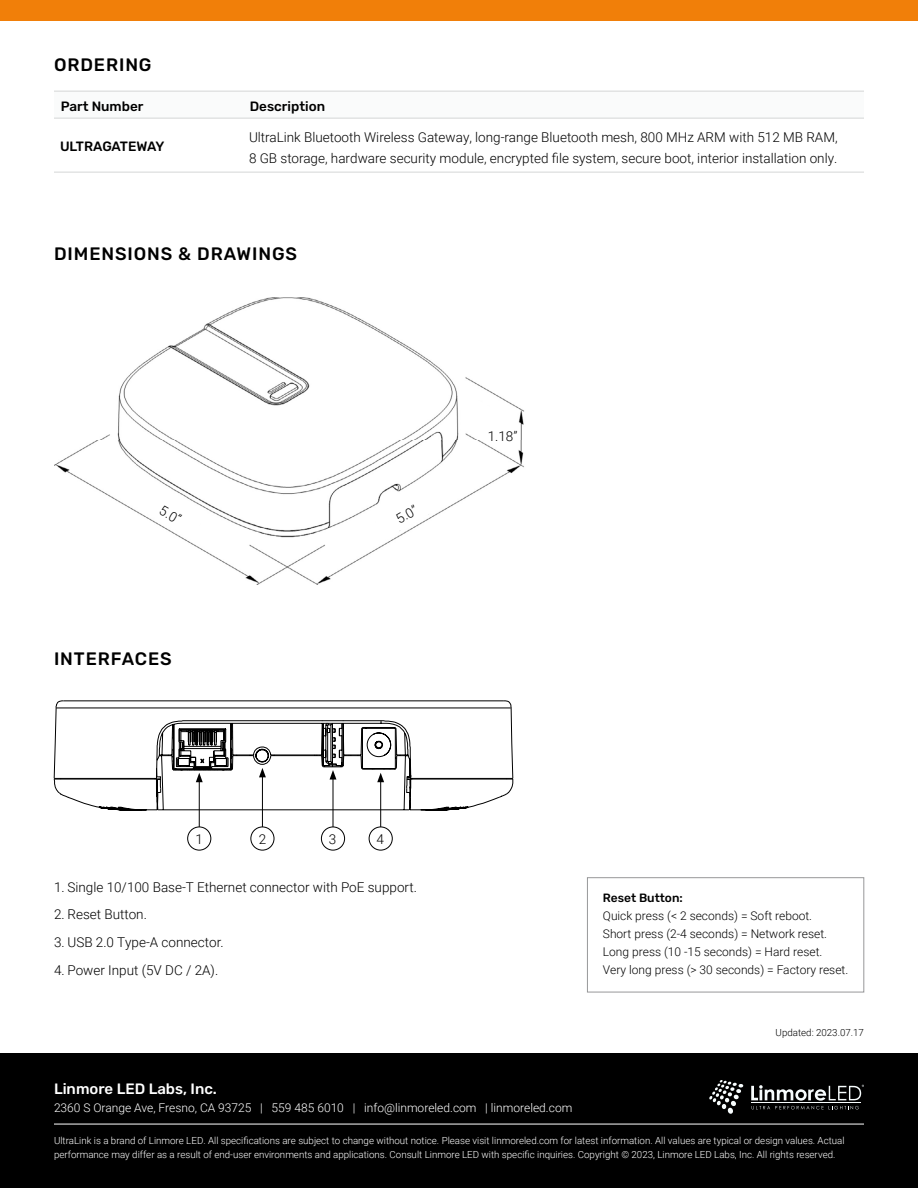
<style>
.page{position:relative;width:918px;height:1188px;background:#fff}
.page>*{position:absolute;margin:0;border:0;box-sizing:border-box;transform-origin:0 0}
.t1{font:500 18px "Rubik";letter-spacing:.05em;color:#000}
.t2{font:500 15px "Rubik";color:#fff}
.t3{font:300 13.5px/21px "Roboto";color:#000}
.Table_Subtitles{font:500 13.5px "Rubik";color:#000}
.Table_copy{font:500 13.5px "Rubik";letter-spacing:-.015em;color:#000}
.t4{font:300 12px "Roboto";color:#000}
.t5{font:300 12px "Roboto";color:#fff}
.t6{font:500 12px "Rubik";color:#000}
.t7{font:300 9.75px/13.5px "Roboto";color:#fff}
.Heading_14{font:300 9.75px "Roboto";color:#000}
</style>
<div class="page">
<div style="left:0;top:1053px;width:918px;height:135px;background:#000"></div>
<hr style="left:54px;top:1124px;width:810px;height:1px;background:#fff">
<svg style="left:709px;top:1080px;width:34px;height:34px"></svg>
<svg style="left:751px;top:1085px;width:113px;height:24px"></svg>
<div style="left:0;top:0;width:918px;height:20px;background:#f17f09"></div>
<svg style="left:54px;top:117px;width:810px;height:1px"></svg>
<hr style="left:54px;top:172px;width:189px;height:1px;background:#d4d6d6">
<hr style="left:243px;top:172px;width:621px;height:1px;background:#d4d6d6">
<hr style="left:54px;top:91px;width:189px;height:1px;background:#d4d6d6">
<hr style="left:243px;top:91px;width:621px;height:1px;background:#d4d6d6">
<hr style="left:54px;top:118px;width:189px;height:1px;background:#d4d6d6">
<hr style="left:243px;top:118px;width:621px;height:1px;background:#d4d6d6">
<img style="left:54px;top:297px;width:470px;height:287px">
<svg style="left:138px;top:486px;width:67px;height:53px"></svg>
<svg style="left:372px;top:486px;width:67px;height:53px"></svg>
<div style="left:502px;top:425px;width:13px;height:26px;background:#fff"></div>
<svg style="left:463px;top:399px;width:56px;height:44px"></svg>
<hr style="left:199px;top:780px;width:1px;height:67px;background:#000">
<hr style="left:262px;top:775px;width:1px;height:72px;background:#000">
<hr style="left:333px;top:777px;width:1px;height:70px;background:#000">
<hr style="left:380px;top:780px;width:1px;height:67px;background:#000">
<svg style="left:504px;top:701px;width:7px;height:7px"></svg>
<svg style="left:56px;top:701px;width:8px;height:7px"></svg>
<hr style="left:64px;top:701px;width:440px;height:1px;background:#000">
<svg style="left:56px;top:708px;width:455px;height:102px"></svg>
<div style="left:188px;top:827px;width:23px;height:23px;background:#fff;border-radius:50%"></div>
<div style="left:187px;top:827px;width:24px;height:24px;border:1px solid #000;border-radius:50%"></div>
<div style="left:251px;top:827px;width:23px;height:23px;background:#fff;border-radius:50%"></div>
<div style="left:250px;top:827px;width:24px;height:24px;border:1px solid #000;border-radius:50%"></div>
<div style="left:321px;top:827px;width:24px;height:23px;background:#fff;border-radius:50%"></div>
<div style="left:321px;top:827px;width:24px;height:24px;border:1px solid #000;border-radius:50%"></div>
<div style="left:369px;top:827px;width:23px;height:23px;background:#fff;border-radius:50%"></div>
<div style="left:369px;top:827px;width:24px;height:24px;border:1px solid #000;border-radius:50%"></div>
<div style="left:587px;top:878px;width:277px;height:114px;border:1px solid #979899"></div>
<p class="t1" style="left:54px;top:54px;width:99px">ORDERING</p>
<p class="Table_Subtitles" style="left:61px;top:99px;width:84px">Part Number</p>
<p class="Table_Subtitles" style="left:250px;top:99px;width:77px">Description</p>
<p class="Table_copy" style="left:60px;top:139px;width:106px">ULTRAGATEWAY</p>
<p class="t3" style="left:249px;top:126px;width:590px">UltraLink Bluetooth Wireless Gateway, long-range Bluetooth mesh, 800 MHz ARM with 512 MB RAM,<br>8 GB storage, hardware security module, encrypted file system, secure boot, interior installation only.</p>
<p class="t1" style="left:54px;top:243px;width:245px">DIMENSIONS &amp; DRAWINGS</p>
<p class="t3" style="left:166px;top:500px;width:24px;rotate:30deg">5.0”</p>
<p class="t3" style="left:392px;top:510px;width:24px;rotate:-30deg">5.0”</p>
<p class="t1" style="left:54px;top:648px;width:119px">INTERFACES</p>
<p class="t3" style="left:196px;top:828px;width:9px">1</p>
<p class="t3" style="left:259px;top:828px;width:9px">2</p>
<p class="t3" style="left:329px;top:828px;width:9px">3</p>
<p class="t3" style="left:377px;top:828px;width:9px">4</p>
<p class="t3" style="left:54px;top:876px;width:365px">1. Single 10/100 Base-T Ethernet connector with PoE support.</p>
<p class="t3" style="left:54px;top:904px;width:94px">2. Reset Button.</p>
<p class="t3" style="left:54px;top:931px;width:171px">3. USB 2.0 Type-A connector.</p>
<p class="t3" style="left:54px;top:959px;width:166px">4. Power Input (5V DC / 2A).</p>
<p class="t3" style="left:488px;top:426px;width:31px">1.18”</p>
<p class="t6" style="left:603px;top:891px;width:81px">Reset Button:</p>
<p class="t4" style="left:603px;top:907px;width:211px">Quick press (&lt; 2 seconds) = Soft reboot.</p>
<p class="t4" style="left:603px;top:925px;width:226px">Short press (2-4 seconds) = Network reset.</p>
<p class="t4" style="left:603px;top:943px;width:221px">Long press (10 -15 seconds) = Hard reset.</p>
<p class="t4" style="left:603px;top:961px;width:247px">Very long press (&gt; 30 seconds) = Factory reset.</p>
<p class="Heading_14" style="left:776px;top:1026px;width:90px">Updated: 2023.07.17</p>
<h2 class="t2" style="left:54px;top:1080px;width:164px">Linmore LED Labs, Inc.</h2>
<p class="t5" style="left:54px;top:1099px;width:520px">2360 S Orange Ave, Fresno, CA 93725 | 559 485 6010 | info@linmoreled.com | linmoreled.com</p>
<p class="t7" style="left:54px;top:1134px;width:792px">UltraLink is a brand of Linmore LED. All specifications are subject to change without notice. Please visit linmoreled.com for latest information. All values are typical or design values. Actual performance may differ as a result of end-user environments and applications. Consult Linmore LED with specific inquiries. Copyright © 2023, Linmore LED Labs, Inc. All rights reserved.</p>
</div>
